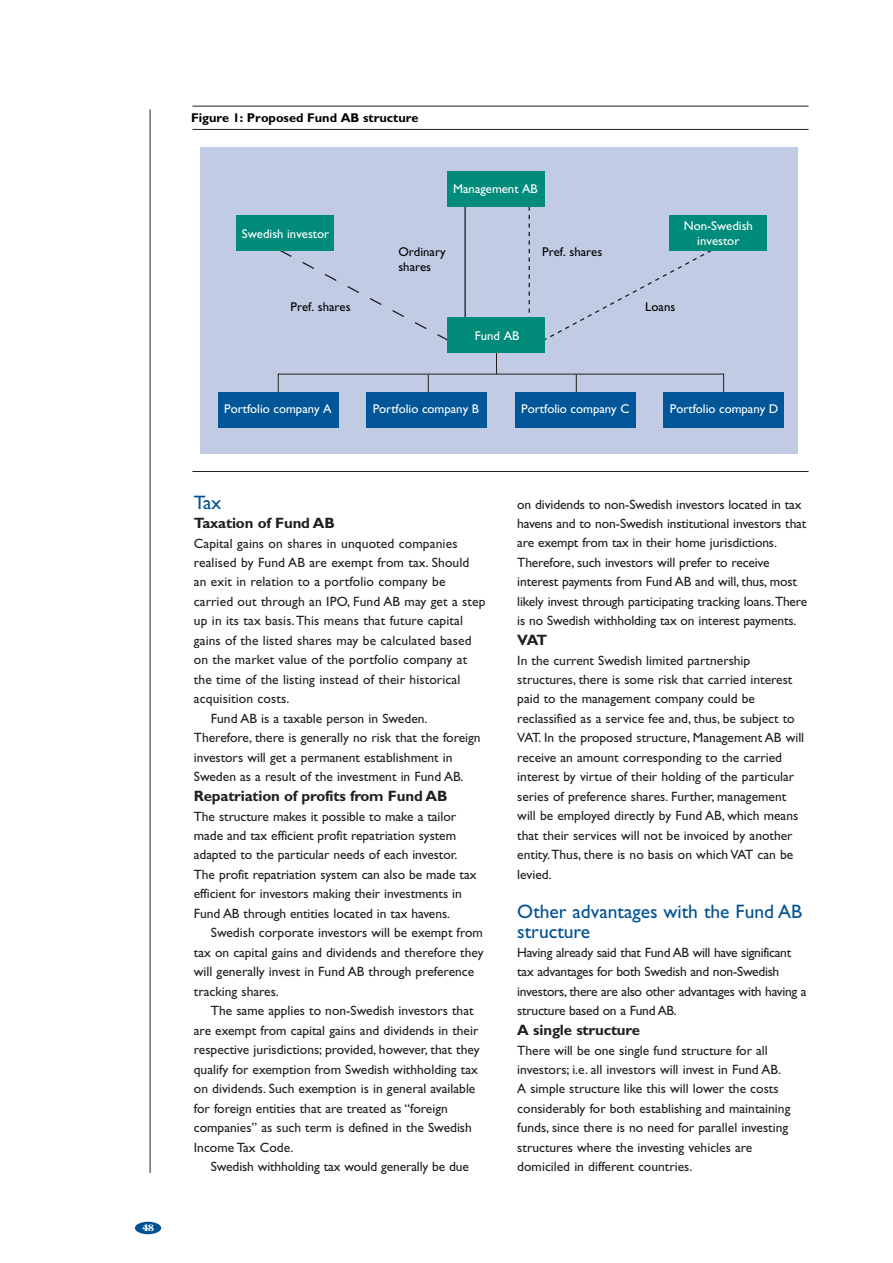
<style>
.page{position:relative;width:893px;height:1263px;background:#fff}
.page>*{position:absolute;margin:0;border:0;box-sizing:border-box;transform-origin:0 0}
.t1{font:19.5px/19.5px "Gill Sans";color:#005294}
.t2{font:700 15px "Gill Sans";letter-spacing:-.01em;color:#231f20}
.t3{font:13.5px/19.5px "Gill Sans";color:#231f20}
.t4{font:13.5px/19.5px "Gill Sans";letter-spacing:-.02em;color:#231f20}
.t5{font:12.75px/15px "Gill Sans";color:#fff;text-align:center}
.t6{font:12.75px "Gill Sans";color:#000}
.t7{font:700 12.75px "Gill Sans";color:#000}
.t8{font:700 9.3px "Stone Serif";color:#fff}
</style>
<div class="page">
<div style="left:135px;top:1222px;width:26px;height:12px;background:#005294;border-radius:50%"></div>
<hr style="left:150px;top:110px;width:1px;height:1063px;background:#231f20">
<div style="left:201px;top:147px;width:596px;height:306px;background:#c1cce4"></div>
<svg style="left:280px;top:251px;width:169px;height:89px"></svg>
<svg style="left:542px;top:251px;width:170px;height:91px"></svg>
<hr style="left:464px;top:206px;width:2px;height:112px;background:#231f20">
<svg style="left:528px;top:206px;width:2px;height:112px"></svg>
<svg style="left:277px;top:352px;width:447px;height:47px"></svg>
<hr style="left:192px;top:129px;width:616px;height:1px;background:#231f20">
<hr style="left:192px;top:471px;width:616px;height:1px;background:#231f20">
<hr style="left:192px;top:106px;width:616px;height:1px;background:#231f20">
<div style="left:446px;top:171px;width:98px;height:35px;background:#008b7b"></div>
<div style="left:446px;top:318px;width:98px;height:35px;background:#008b7b"></div>
<div style="left:218px;top:392px;width:120px;height:35px;background:#015698"></div>
<div style="left:366px;top:392px;width:121px;height:35px;background:#015698"></div>
<div style="left:514px;top:392px;width:121px;height:35px;background:#015698"></div>
<div style="left:663px;top:392px;width:121px;height:35px;background:#015698"></div>
<div style="left:236px;top:216px;width:98px;height:35px;background:#008b7b"></div>
<div style="left:669px;top:216px;width:98px;height:35px;background:#008b7b"></div>
<p class="t8" style="left:142px;top:1224px;width:13px">48</p>
<p class="t7" style="left:191px;top:113px;width:229px">Figure 1: Proposed Fund AB structure</p>
<p class="t5" style="left:453px;top:183px;width:86px">Management AB</p>
<p class="t5" style="left:242px;top:228px;width:89px">Swedish investor</p>
<p class="t5" style="left:683px;top:220px;width:71px">Non-Swedish investor</p>
<p class="t6" style="left:398px;top:247px;width:49px">Ordinary</p>
<p class="t6" style="left:542px;top:247px;width:61px">Pref. shares</p>
<p class="t6" style="left:398px;top:262px;width:34px">shares</p>
<p class="t6" style="left:290px;top:302px;width:61px">Pref. shares</p>
<p class="t5" style="left:475px;top:330px;width:46px">Fund AB</p>
<p class="t6" style="left:645px;top:302px;width:32px">Loans</p>
<p class="t5" style="left:224px;top:403px;width:109px">Portfolio company A</p>
<p class="t5" style="left:373px;top:403px;width:108px">Portfolio company B</p>
<p class="t5" style="left:521px;top:403px;width:110px">Portfolio company C</p>
<p class="t5" style="left:669px;top:403px;width:110px">Portfolio company D</p>
<h1 class="t1" style="left:194px;top:494px;width:29px">Tax</h1>
<p class="t2" style="left:194px;top:518px;width:142px">Taxation of Fund AB</p>
<p class="t3" style="left:194px;top:535px;width:265px">Capital gains on shares in unquoted companies</p>
<p class="t3" style="left:194px;top:554px;width:277px">realised by Fund AB are exempt from tax. Should</p>
<p class="t3" style="left:194px;top:574px;width:253px">an exit in relation to a portfolio company be</p>
<p class="t3" style="left:194px;top:593px;width:293px">carried out through an IPO, Fund AB may get a step</p>
<p class="t3" style="left:194px;top:613px;width:270px">up in its tax basis.This means that future capital</p>
<p class="t3" style="left:194px;top:632px;width:279px">gains of the listed shares may be calculated based</p>
<p class="t3" style="left:194px;top:652px;width:275px">on the market value of the portfolio company at</p>
<p class="t3" style="left:194px;top:671px;width:268px">the time of the listing instead of their historical</p>
<p class="t3" style="left:194px;top:691px;width:97px">acquisition costs.</p>
<p class="t3" style="left:211px;top:710px;width:218px">Fund AB is a taxable person in Sweden.</p>
<p class="t3" style="left:194px;top:730px;width:288px">Therefore, there is generally no risk that the foreign</p>
<p class="t3" style="left:194px;top:749px;width:260px">investors will get a permanent establishment in</p>
<p class="t3" style="left:194px;top:769px;width:271px">Sweden as a result of the investment in Fund AB.</p>
<p class="t2" style="left:194px;top:791px;width:255px">Repatriation of profits from Fund AB</p>
<p class="t3" style="left:194px;top:808px;width:284px">The structure makes it possible to make a tailor made and tax efficient profit repatriation system adapted to the particular needs of each investor.<br>The profit repatriation system can also be made tax efficient for investors making their investments in Fund AB through entities located in tax havens.</p>
<p class="t3" style="left:194px;top:925px;width:291px;text-indent:17px">Swedish corporate investors will be exempt from tax on capital gains and dividends and therefore they will generally invest in Fund AB through preference tracking shares.</p>
<p class="t3" style="left:194px;top:1003px;width:287px;text-indent:17px">The same applies to non-Swedish investors that are exempt from capital gains and dividends in their respective jurisdictions; provided, however, that they qualify for exemption from Swedish withholding tax on dividends. Such exemption is in general available for foreign entities that are treated as “foreign companies” as such term is defined in the Swedish Income Tax Code.</p>
<p class="t3" style="left:211px;top:1159px;width:259px">Swedish withholding tax would generally be due</p>
<p class="t3" style="left:517px;top:496px;width:291px">on dividends to non-Swedish investors located in tax havens and to non-Swedish institutional investors that are exempt from tax in their home jurisdictions.<br>Therefore, such investors will prefer to receive interest payments from Fund AB and will, thus, most likely invest through participating tracking loans.There is no Swedish withholding tax on interest payments.</p>
<p class="t2" style="left:517px;top:635px;width:31px">VAT</p>
<p class="t3" style="left:517px;top:652px;width:288px">In the current Swedish limited partnership structures, there is some risk that carried interest paid to the management company could be reclassified as a service fee and, thus, be subject to VAT. In the proposed structure, Management AB will receive an amount corresponding to the carried interest by virtue of their holding of the particular series of preference shares. Further, management will be employed directly by Fund AB, which means that their services will not be invoiced by another entity.Thus, there is no basis on which VAT can be levied.</p>
<h1 class="t1" style="left:517px;top:904px;width:286px">Other advantages with the Fund AB structure</h1>
<p class="t4" style="left:517px;top:944px;width:291px">Having already said that Fund AB will have significant tax advantages for both Swedish and non-Swedish investors, there are also other advantages with having a structure based on a Fund AB.</p>
<p class="t2" style="left:517px;top:1025px;width:124px">A single structure</p>
<p class="t3" style="left:517px;top:1042px;width:275px">There will be one single fund structure for all investors; i.e. all investors will invest in Fund AB.<br>A simple structure like this will lower the costs considerably for both establishing and maintaining funds, since there is no need for parallel investing structures where the investing vehicles are domiciled in different countries.</p>
</div>
